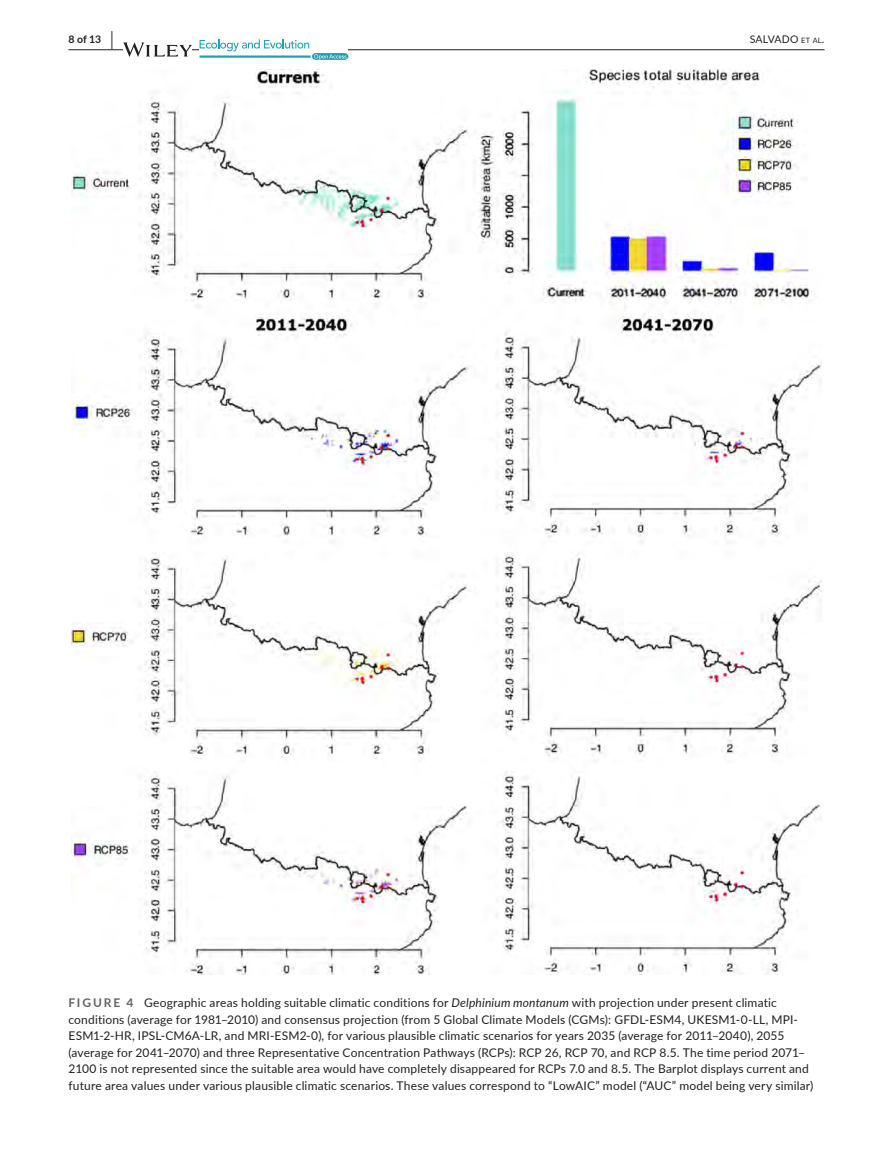
<style>
.page{position:relative;width:893px;height:1174px;background:#fff}
.page>*{position:absolute;margin:0;border:0;box-sizing:border-box;transform-origin:0 0}
.t1{font:12px/16.5px "Lato";letter-spacing:.015em;color:#231f20}
.t2{font:10.5px "Lato";letter-spacing:.02em;color:#231f20}
.t3{font:700 10.5px "Lato";color:#231f20}
.s1{font-size:19.5px}
.s2{font-size:7.35px}
.s3{font-weight:700;color:#636366}
.s4{font-style:italic}
</style>
<div class="page">
<hr style="left:68px;top:49px;width:756px;height:1px;background:#231f20">
<svg style="left:123px;top:42px;width:69px;height:15px"></svg>
<svg style="left:200px;top:39px;width:148px;height:21px"></svg>
<img style="left:71px;top:69px;width:751px;height:906px">
<p class="t3" style="left:68px;top:31px;width:46px">8 of 13 <span class="s1">|</span></p>
<p class="t2" style="left:750px;top:31px;width:76px">SALVADO <span class="s2">et al</span>.</p>
<p class="t1" style="left:68px;top:994px;width:746px"><span class="s3">FIGURE 4</span> Geographic areas holding suitable climatic conditions for <span class="s4">Delphinium montanum</span> with projection under present climatic conditions (average for 1981–2010) and consensus projection (from 5 Global Climate Models (CGMs): GFDL-ESM4, UKESM1-0-LL, MPI-ESM1-2-HR, IPSL-CM6A-LR, and MRI-ESM2-0), for various plausible climatic scenarios for years 2035 (average for 2011–2040), 2055 (average for 2041–2070) and three Representative Concentration Pathways (RCPs): RCP 26, RCP 70, and RCP 8.5. The time period 2071– 2100 is not represented since the suitable area would have completely disappeared for RCPs 7.0 and 8.5. The Barplot displays current and future area values under various plausible climatic scenarios. These values correspond to “LowAIC” model (“AUC” model being very similar)</p>
</div>
